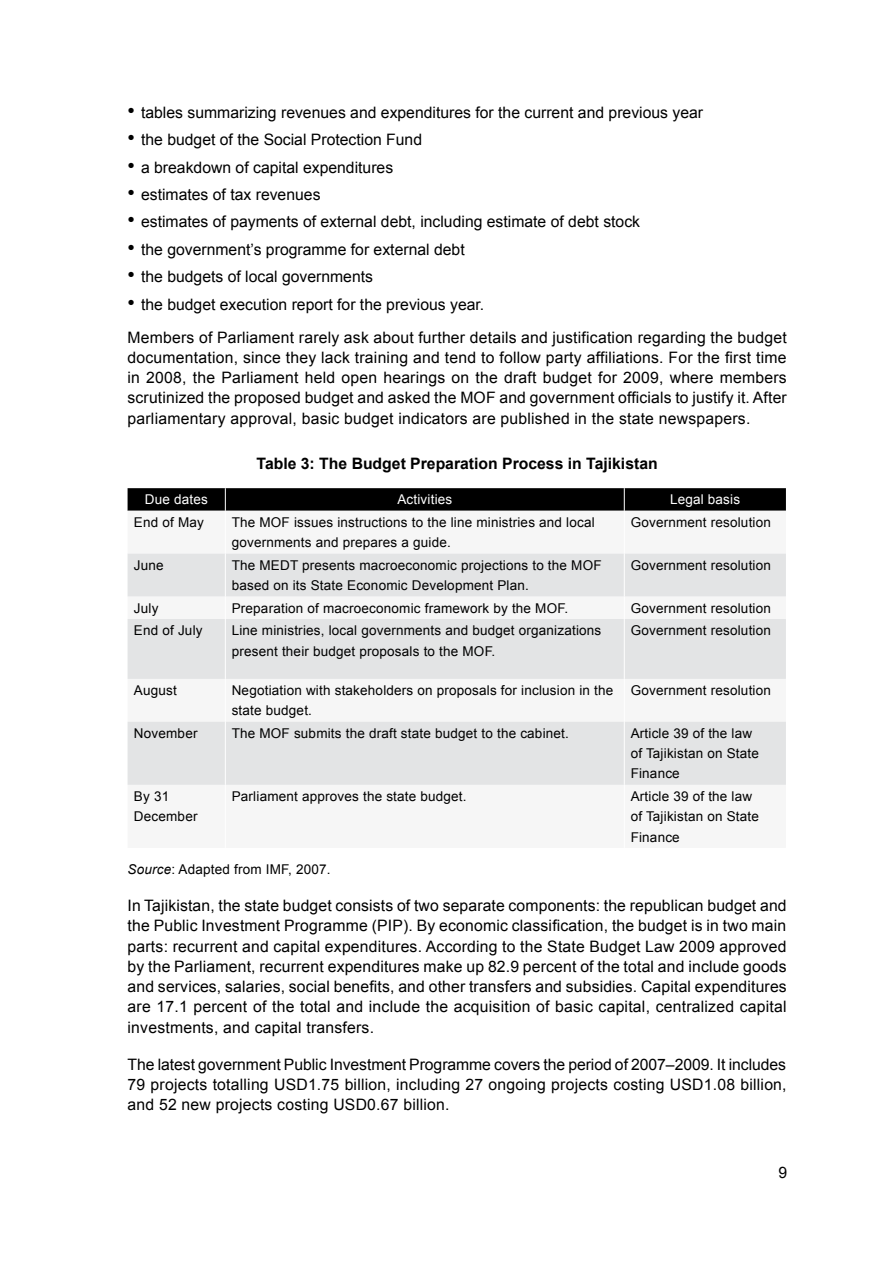
<style>
.page{position:relative;width:893px;height:1263px;background:#fff}
.page>*{position:absolute;margin:0;border:0;box-sizing:border-box;transform-origin:0 0}
.t1{font:15.75px/20.2px "Arial";color:#000;text-align:justify}
.t2{font:700 15.75px "Arial";color:#000}
.t3{font:13.5px/20.2px "Arial";letter-spacing:.015em;color:#000}
.t4{font:13.5px "Arial";letter-spacing:.015em;color:#fff}
.s1{font-size:21px}
.s2{font-style:italic}
</style>
<div class="page">
<svg style="left:128px;top:554px;width:658px;height:231px;fill:#e3e4e5"></svg>
<svg style="left:128px;top:488px;width:658px;height:23px;background:#070707"></svg>
<hr style="left:225px;top:554px;width:1px;height:42px;background:#fff">
<hr style="left:624px;top:554px;width:1px;height:42px;background:#fff">
<svg style="left:225px;top:596px;width:1px;height:23px"></svg>
<svg style="left:624px;top:596px;width:1px;height:23px"></svg>
<hr style="left:225px;top:619px;width:1px;height:60px;background:#fff">
<hr style="left:624px;top:619px;width:1px;height:60px;background:#fff">
<hr style="left:225px;top:679px;width:1px;height:43px;background:#fff">
<hr style="left:624px;top:679px;width:1px;height:43px;background:#fff">
<hr style="left:225px;top:722px;width:1px;height:63px;background:#fff">
<hr style="left:624px;top:722px;width:1px;height:63px;background:#fff">
<p class="t1" style="left:128px;top:102px;width:577px"><span class="s1">•</span> tables summarizing revenues and expenditures for the current and previous year</p>
<p class="t1" style="left:128px;top:130px;width:296px"><span class="s1">•</span> the budget of the Social Protection Fund</p>
<p class="t1" style="left:128px;top:157px;width:267px"><span class="s1">•</span> a breakdown of capital expenditures</p>
<p class="t1" style="left:128px;top:184px;width:194px"><span class="s1">•</span> estimates of tax revenues</p>
<p class="t1" style="left:128px;top:212px;width:514px"><span class="s1">•</span> estimates of payments of external debt, including estimate of debt stock</p>
<p class="t1" style="left:128px;top:239px;width:339px"><span class="s1">•</span> the government’s programme for external debt</p>
<p class="t1" style="left:128px;top:267px;width:247px"><span class="s1">•</span> the budgets of local governments</p>
<p class="t1" style="left:128px;top:288px;width:661px;line-height:33px"><span class="s1">•</span> the budget execution report for the previous year.<br>Members of Parliament rarely ask about further details and justification regarding the budget</p>
<p class="t1" style="left:128px;top:347px;width:661px">documentation, since they lack training and tend to follow party affiliations. For the first time in 2008, the Parliament held open hearings on the draft budget for 2009, where members scrutinized the proposed budget and asked the MOF and government officials to justify it. After parliamentary approval, basic budget indicators are published in the state newspapers.</p>
<p class="t2" style="left:257px;top:453px;width:403px">Table 3: The Budget Preparation Process in Tajikistan</p>
<p class="t4" style="left:145px;top:491px;width:65px">Due dates</p>
<p class="t4" style="left:397px;top:491px;width:56px">Activities</p>
<p class="t4" style="left:670px;top:491px;width:72px">Legal basis</p>
<p class="t3" style="left:134px;top:512px;width:71px">End of May</p>
<p class="t3" style="left:232px;top:512px;width:365px">The MOF issues instructions to the line ministries and local governments and prepares a guide.</p>
<p class="t3" style="left:631px;top:512px;width:142px">Government resolution</p>
<p class="t3" style="left:134px;top:555px;width:31px">June</p>
<p class="t3" style="left:232px;top:555px;width:371px">The MEDT presents macroeconomic projections to the MOF based on its State Economic Development Plan.</p>
<p class="t3" style="left:631px;top:555px;width:142px">Government resolution</p>
<p class="t3" style="left:134px;top:598px;width:26px">July</p>
<p class="t3" style="left:232px;top:598px;width:338px">Preparation of macroeconomic framework by the MOF.</p>
<p class="t3" style="left:631px;top:598px;width:142px">Government resolution</p>
<p class="t3" style="left:134px;top:620px;width:70px">End of July</p>
<p class="t3" style="left:232px;top:620px;width:371px">Line ministries, local governments and budget organizations present their budget proposals to the MOF.</p>
<p class="t3" style="left:631px;top:620px;width:142px">Government resolution</p>
<p class="t3" style="left:134px;top:680px;width:44px">August</p>
<p class="t3" style="left:232px;top:680px;width:383px">Negotiation with stakeholders on proposals for inclusion in the state budget.</p>
<p class="t3" style="left:631px;top:680px;width:142px">Government resolution</p>
<p class="t3" style="left:134px;top:723px;width:65px">November</p>
<p class="t3" style="left:232px;top:723px;width:339px">The MOF submits the draft state budget to the cabinet.</p>
<p class="t3" style="left:631px;top:723px;width:130px">Article 39 of the law of Tajikistan on State<br>Finance</p>
<p class="t3" style="left:134px;top:786px;width:65px">By 31<br>December</p>
<p class="t3" style="left:232px;top:786px;width:236px">Parliament approves the state budget.</p>
<p class="t3" style="left:631px;top:786px;width:130px">Article 39 of the law of Tajikistan on State<br>Finance</p>
<p class="t3" style="left:128px;top:859px;width:205px"><span class="s2">Source</span>: Adapted from IMF, 2007.</p>
<p class="t1" style="left:128px;top:895px;width:661px">In Tajikistan, the state budget consists of two separate components: the republican budget and the Public Investment Programme (PIP). By economic classification, the budget is in two main parts: recurrent and capital expenditures. According to the State Budget Law 2009 approved by the Parliament, recurrent expenditures make up 82.9 percent of the total and include goods and services, salaries, social benefits, and other transfers and subsidies. Capital expenditures are 17.1 percent of the total and include the acquisition of basic capital, centralized capital investments, and capital transfers.</p>
<p class="t1" style="left:128px;top:1054px;width:661px">The latest government Public Investment Programme covers the period of 2007–2009. It includes 79 projects totalling USD1.75 billion, including 27 ongoing projects costing USD1.08 billion, and 52 new projects costing USD0.67 billion.</p>
<p class="t1" style="left:778px;top:1162px;width:10px">9</p>
</div>
